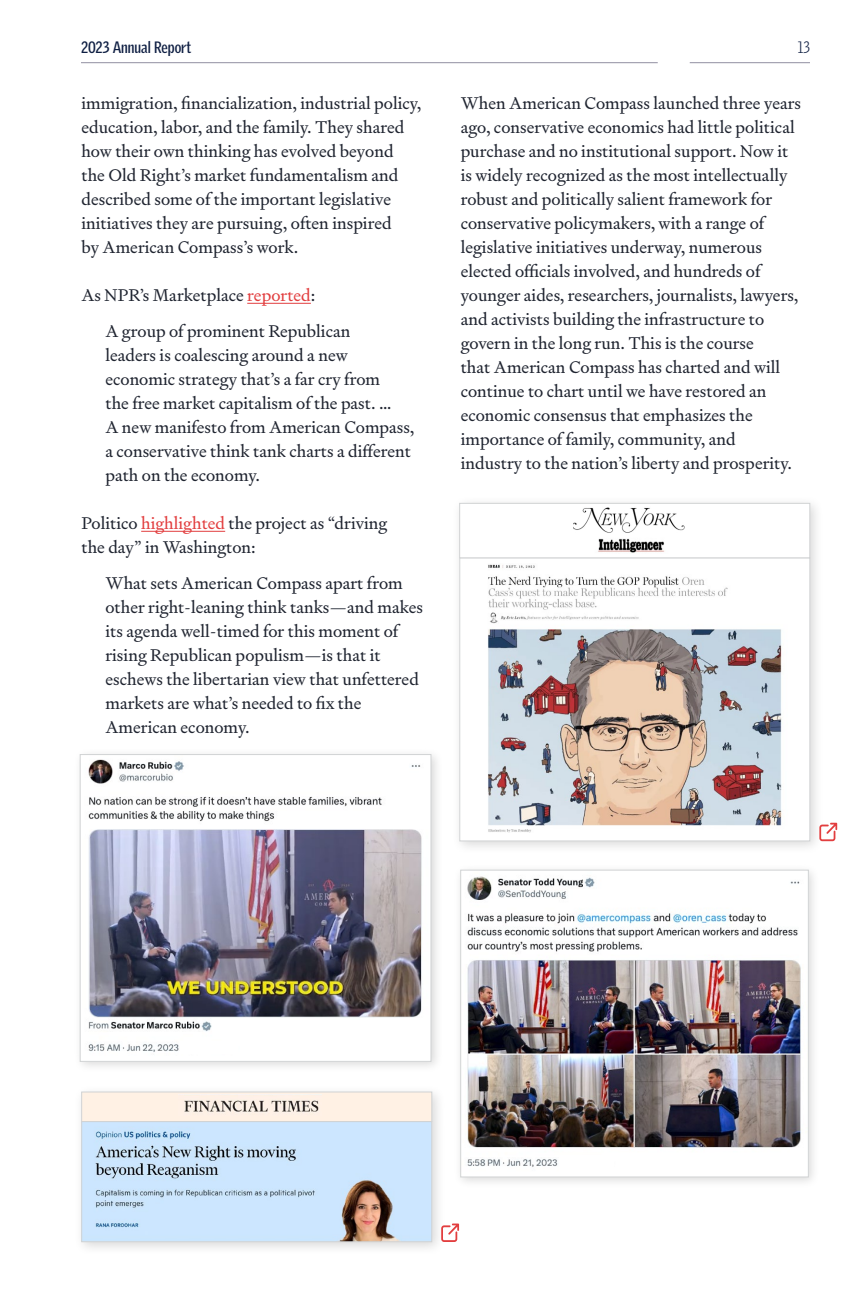
<style>
.page{position:relative;width:864px;height:1296px;background:#fff}
.page>*{position:absolute;margin:0;border:0;box-sizing:border-box;transform-origin:0 0}
.Body_Copy{font:17px/24px "Signifier";color:#1f2430}
.Inset_Quote{font:17px/24px "Signifier";color:#1f2430}
.t1{font:700 16px "Griffith Gothic Cond";color:#0f1f43}
.t2{font:300 16px "Griffith Gothic Cond";color:#0f1f43}
.s1{color:#e23e3f}
</style>
<div class="page">
<hr style="left:690px;top:62px;width:120px;height:1px;background:#918fa2">
<hr style="left:81px;top:62px;width:577px;height:1px;background:#918fa2">
<hr style="left:247px;top:303px;width:64px;height:1px;background:#e23e3f">
<hr style="left:141px;top:531px;width:84px;height:1px;background:#e23e3f">
<div style="left:73px;top:747px;width:370px;height:327px;background:#000;opacity:.15"></div>
<img style="left:82px;top:756px;width:347px;height:304px">
<div style="left:80px;top:754px;width:351px;height:308px;border:1px solid #d1d3d4"></div>
<div style="left:453px;top:863px;width:367px;height:326px;background:#000;opacity:.15"></div>
<img style="left:462px;top:872px;width:345px;height:303px">
<div style="left:460px;top:870px;width:349px;height:307px;border:1px solid #d1d3d4"></div>
<div style="left:74px;top:1083px;width:372px;height:173px;background:#000;opacity:.15"></div>
<img style="left:83px;top:1123px;width:347px;height:117px">
<div style="left:81px;top:1121px;width:351px;height:121px;border:1px solid #d1d3d4"></div>
<div style="left:82px;top:1092px;width:350px;height:30px;background:#fff1e4;border:1px solid #d1d3d4"></div>
<img style="left:179px;top:1094px;width:142px;height:18px">
<div style="left:452px;top:495px;width:372px;height:360px;background:#000;opacity:.15"></div>
<img style="left:462px;top:560px;width:346px;height:279px">
<div style="left:460px;top:558px;width:350px;height:283px;border:1px solid #d1d3d4"></div>
<div style="left:459px;top:503px;width:351px;height:55px;background:#fff;border:1px solid #d1d3d4"></div>
<img style="left:574px;top:507px;width:111px;height:26px">
<img style="left:598px;top:538px;width:67px;height:15px">
<hr style="left:486px;top:559px;width:299px;height:4px;background:#fff">
<div style="left:559px;top:1155px;width:55px;height:17px;background:#fff"></div>
<div style="left:180px;top:1041px;width:57px;height:13px;background:#fff"></div>
<svg style="left:819px;top:823px;width:18px;height:18px"></svg>
<svg style="left:441px;top:1224px;width:18px;height:18px"></svg>
<p class="t1" style="left:81px;top:38px;width:112px">2023 Annual Report</p>
<p class="t2" style="left:798px;top:38px;width:14px">13</p>
<p class="Body_Copy" style="left:81px;top:91px;width:342px">immigration, financialization, industrial policy, education, labor, and the family. They shared how their own thinking has evolved beyond<br>the Old Right’s market fundamentalism and described some of the important legislative initiatives they are pursuing, often inspired<br>by American Compass’s work.</p>
<p class="Body_Copy" style="left:81px;top:283px;width:236px">As NPR’s Marketplace <span class="s1">reported</span>:</p>
<p class="Inset_Quote" style="left:105px;top:319px;width:310px">A group of prominent Republican<br>leaders is coalescing around a new economic strategy that’s a far cry from<br>the free market capitalism of the past. …<br>A new manifesto from American Compass, a conservative think tank charts a different path on the economy.</p>
<p class="Body_Copy" style="left:81px;top:511px;width:307px">Politico <span class="s1">highlighted</span> the project as “driving the day” in Washington:</p>
<p class="Inset_Quote" style="left:105px;top:571px;width:319px">What sets American Compass apart from other right-leaning think tanks—and makes its agenda well-timed for this moment of rising Republican populism—is that it eschews the libertarian view that unfettered markets are what’s needed to fix the American economy.</p>
<p class="Body_Copy" style="left:461px;top:91px;width:342px">When American Compass launched three years ago, conservative economics had little political purchase and no institutional support. Now it is widely recognized as the most intellectually robust and politically salient framework for conservative policymakers, with a range of legislative initiatives underway, numerous elected officials involved, and hundreds of younger aides, researchers, journalists, lawyers, and activists building the infrastructure to govern in the long run. This is the course<br>that American Compass has charted and will continue to chart until we have restored an economic consensus that emphasizes the importance of family, community, and industry to the nation’s liberty and prosperity.</p>
</div>
